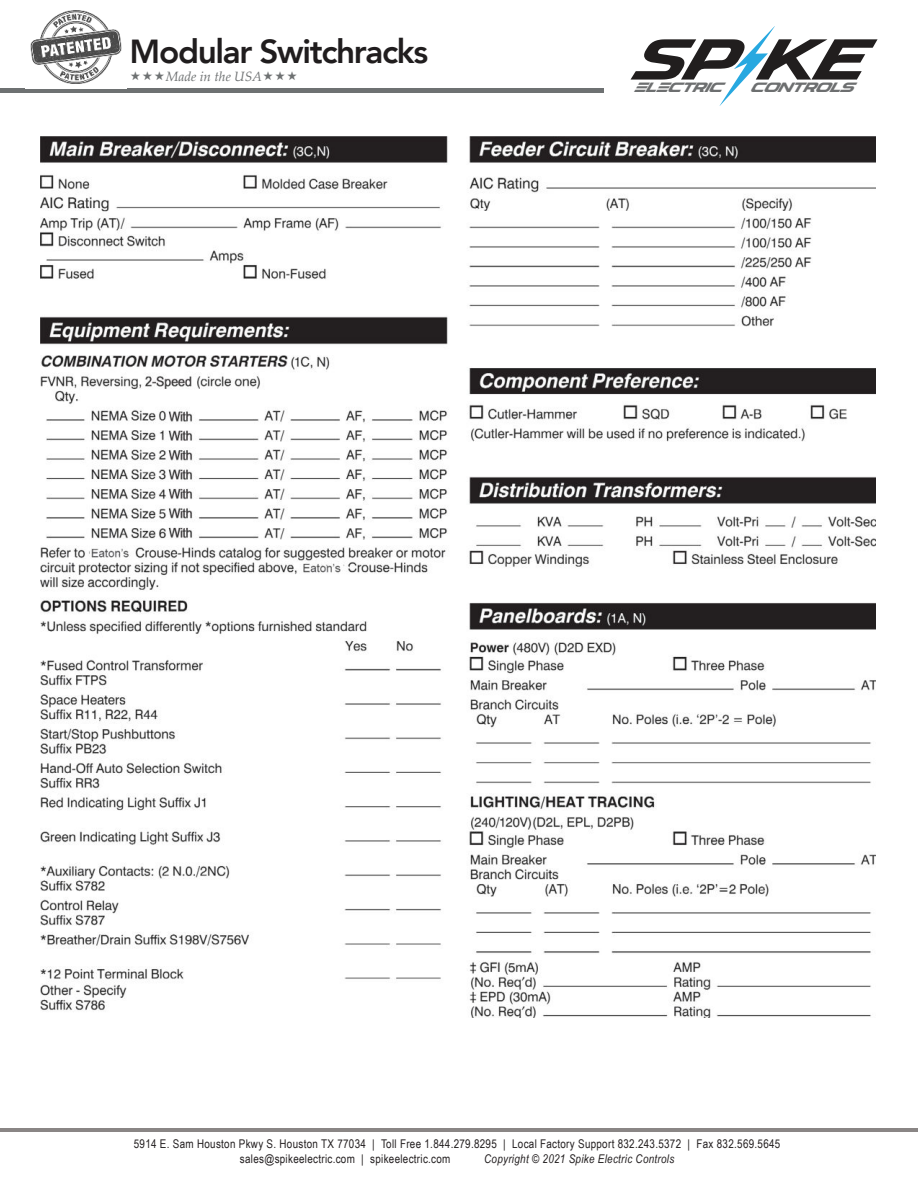
<style>
.page{position:relative;width:918px;height:1188px;background:#fff}
.page>*{position:absolute;margin:0;border:0;box-sizing:border-box;transform-origin:0 0}
.t1{font:800 33.3px "Avenir";letter-spacing:-.04em;color:#201d1e}
.t2{font:italic 13.5px "Palatino Linotype";color:#6e7172}
.t3{font:12px/14.4px "Arial Narrow";letter-spacing:.025em;color:#231f20}
.t4{font:italic 12px "Arial Narrow";letter-spacing:.025em;color:#231f20}
.t5{font:italic 11.25px "Astera";letter-spacing:.025em;color:#6d6f70}
</style>
<div class="page">
<svg style="left:631px;top:26px;width:247px;height:80px"></svg>
<div style="left:0;top:88px;width:604px;height:5px;background:#6e7172"></div>
<hr style="left:0;top:1129px;width:918px;height:3px;background:#8a8685">
<img style="left:30px;top:10px;width:92px;height:74px">
<img style="left:40px;top:136px;width:836px;height:882px">
<h1 class="t1" style="left:130px;top:38px;width:300px">Modular Switchracks</h1>
<p class="t2" style="left:166px;top:68px;width:98px">Made in the USA</p>
<p class="t5" style="left:634px;top:82px;width:89px">ELECTRIC</p>
<p class="t5" style="left:750px;top:82px;width:104px">CONTROLS</p>
<p class="t3" style="left:240px;top:1138px;width:542px;text-indent:-106px">5914 E. Sam Houston Pkwy S. Houston TX 77034 | Toll Free 1.844.279.8295 | Local Factory Support 832.243.5372 | Fax 832.569.5645 sales@spikeelectric.com | spikeelectric.com</p>
<p class="t4" style="left:484px;top:1154px;width:192px">Copyright © 2021 Spike Electric Controls</p>
</div>
